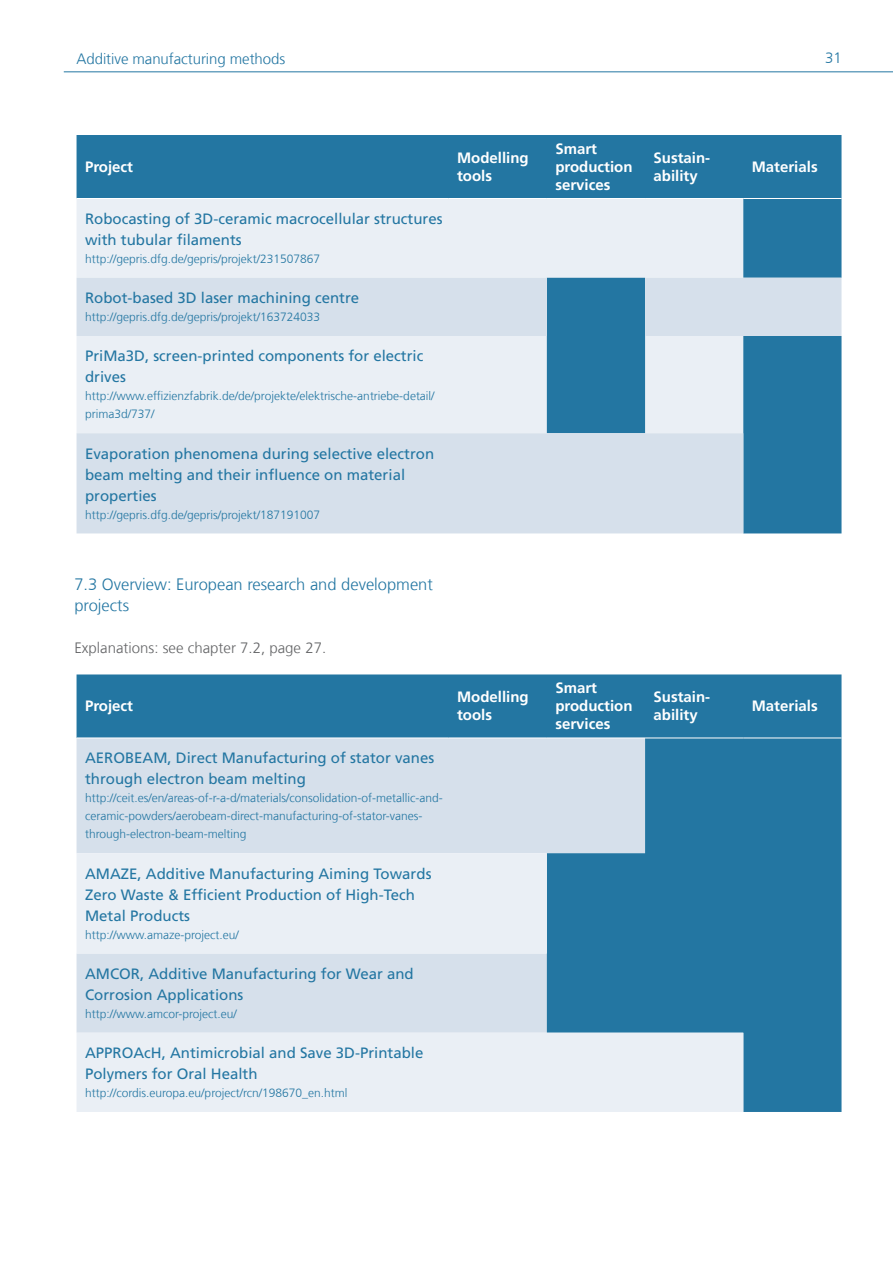
<style>
.page{position:relative;width:893px;height:1263px;background:#fff}
.page>*{position:absolute;margin:0;border:0;box-sizing:border-box;transform-origin:0 0}
.t1{font:300 16.5px/21px "Frutiger LT Com";color:#2376a2}
.P_blau_medium{font:15px/21px "Frutiger LT Com";color:#2376a2}
.H2_Tabelle{font:700 15px/18px "Frutiger LT Com";color:#fff}
.t2{font:300 15px "Frutiger LT Com";color:#646567}
.t3{font:300 15px "Frutiger LT Com";letter-spacing:-.005em;color:#2376a2}
.link{font:300 12px/18px "Frutiger LT Com";color:#2376a2}
</style>
<div class="page">
<hr style="left:64px;top:72px;width:829px;height:1px;background:#2376a2">
<div style="left:77px;top:674px;width:764px;height:64px;background:#2376a2"></div>
<div style="left:77px;top:739px;width:470px;height:114px;background:#d6e0eb"></div>
<svg style="left:547px;top:739px;width:294px;height:373px;background:#478bb0"></svg>
<svg style="left:77px;top:853px;width:666px;height:259px;background:#bdd3e1"></svg>
<div style="left:77px;top:135px;width:764px;height:63px;background:#2376a2"></div>
<div style="left:77px;top:199px;width:470px;height:79px;background:#eaeff5"></div>
<svg style="left:547px;top:199px;width:294px;height:79px;background:#a8c6d9"></svg>
<svg style="left:77px;top:278px;width:764px;height:255px;background:#bcd1e1"></svg>
<p class="t3" style="left:77px;top:50px;width:210px">Additive manufacturing methods</p>
<p class="t3" style="left:825px;top:49px;width:18px">31</p>
<p class="H2_Tabelle" style="left:85px;top:158px;width:50px">Project</p>
<p class="H2_Tabelle" style="left:457px;top:149px;width:73px">Modelling tools</p>
<p class="H2_Tabelle" style="left:555px;top:140px;width:79px">Smart production services</p>
<p class="H2_Tabelle" style="left:654px;top:149px;width:58px">Sustain&shy;ability</p>
<p class="H2_Tabelle" style="left:752px;top:158px;width:67px">Materials</p>
<p class="P_blau_medium" style="left:85px;top:208px;width:359px">Robocasting of 3D-ceramic macrocellular structures with tubular filaments</p>
<p class="link" style="left:85px;top:250px;width:237px">http://gepris.dfg.de/gepris/projekt/231507867</p>
<p class="P_blau_medium" style="left:85px;top:287px;width:276px">Robot-based 3D laser machining centre</p>
<p class="link" style="left:85px;top:308px;width:237px">http://gepris.dfg.de/gepris/projekt/163724033</p>
<p class="P_blau_medium" style="left:85px;top:346px;width:340px">PriMa3D, screen-printed components for electric drives</p>
<p class="link" style="left:85px;top:387px;width:351px">http://www.effizienzfabrik.de/de/projekte/elektrische-antriebe-detail/ prima3d/737/</p>
<p class="P_blau_medium" style="left:85px;top:443px;width:351px">Evaporation phenomena during selective electron beam melting and their influence on material properties</p>
<p class="link" style="left:85px;top:505px;width:237px">http://gepris.dfg.de/gepris/projekt/187191007</p>
<p class="t1" style="left:74px;top:574px;width:360px">7.3 Overview: European research and development projects</p>
<p class="t2" style="left:74px;top:640px;width:253px">Explanations: see chapter 7.2, page 27.</p>
<p class="H2_Tabelle" style="left:85px;top:697px;width:50px">Project</p>
<p class="H2_Tabelle" style="left:457px;top:688px;width:73px">Modelling tools</p>
<p class="H2_Tabelle" style="left:555px;top:679px;width:79px">Smart production services</p>
<p class="H2_Tabelle" style="left:654px;top:688px;width:58px">Sustain&shy;ability</p>
<p class="H2_Tabelle" style="left:752px;top:697px;width:67px">Materials</p>
<p class="P_blau_medium" style="left:85px;top:748px;width:351px">AEROBEAM, Direct Manufacturing of stator vanes through electron beam melting</p>
<p class="link" style="left:85px;top:789px;width:359px">http://ceit.es/en/areas-of-r-a-d/materials/consolidation-of-metallic-and&shy;ceramic-powders/aerobeam-direct-manufacturing-of-stator-vanes&shy;through-electron-beam-melting</p>
<p class="P_blau_medium" style="left:85px;top:863px;width:348px">AMAZE, Additive Manufacturing Aiming Towards<br>Zero Waste &amp; Efficient Production of High-Tech<br>Metal Products</p>
<p class="link" style="left:85px;top:925px;width:155px">http://www.amaze-project.eu/</p>
<p class="P_blau_medium" style="left:85px;top:963px;width:330px">AMCOR, Additive Manufacturing for Wear and<br>Corrosion Applications</p>
<p class="link" style="left:85px;top:1005px;width:153px">http://www.amcor-project.eu/</p>
<p class="P_blau_medium" style="left:85px;top:1042px;width:340px">APPROAcH, Antimicrobial and Save 3D-Printable<br>Polymers for Oral Health</p>
<p class="link" style="left:85px;top:1084px;width:264px">http://cordis.europa.eu/project/rcn/198670_en.html</p>
</div>
